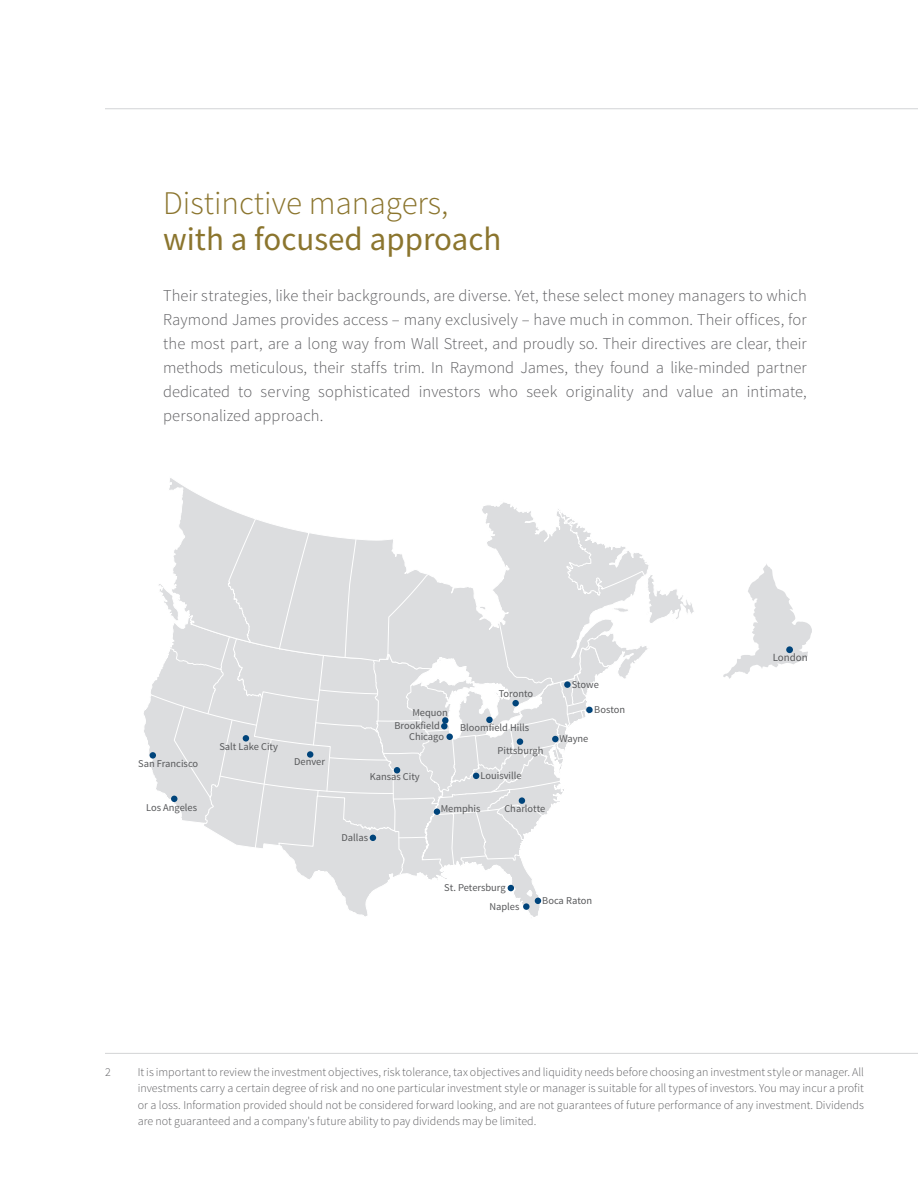
<style>
.page{position:relative;width:918px;height:1188px;background:#fff}
.page>*{position:absolute;margin:0;border:0;box-sizing:border-box;transform-origin:0 0}
.t1{font:300 33px/36px "Source Sans Pro";color:#8b752e}
.t2{font:300 16.5px/24px "Source Sans Pro";letter-spacing:.005em;color:#5f5f62;text-align:justify}
.t3{font:300 12px/16.5px "Source Sans Pro";color:#5f5f62;text-align:justify}
.t4{font:10.95px "Source Sans Pro";color:#57585a}
.t5{font:10.5px/19px "Source Sans Pro";color:#57585a}
.s1{font-weight:400}
</style>
<div class="page">
<hr style="left:105px;top:1053px;width:813px;height:1px;background:#d3d4d6">
<hr style="left:105px;top:108px;width:813px;height:1px;background:#d3d4d6">
<svg style="left:169px;top:478px;width:345px;height:30px"></svg>
<svg style="left:150px;top:508px;width:544px;height:409px"></svg>
<svg style="left:723px;top:564px;width:89px;height:115px"></svg>
<div style="left:786px;top:646px;width:7px;height:7px;background:#00447b;border-radius:50%"></div>
<p class="t1" style="left:163px;top:185px;width:340px">Distinctive managers, <span class="s1">with a focused approach</span></p>
<p class="t2" style="left:163px;top:283px;width:645px">Their strategies, like their backgrounds, are diverse. Yet, these select money managers to which Raymond James provides access – many exclusively – have much in common. Their offices, for the most part, are a long way from Wall Street, and proudly so. Their directives are clear, their methods meticulous, their staffs trim. In Raymond James, they found a like-minded partner dedicated to serving sophisticated investors who seek originality and value an intimate, personalized approach.</p>
<p class="t5" style="left:138px;top:754px;width:61px">San Francisco</p>
<p class="t5" style="left:146px;top:798px;width:52px">Los Angeles</p>
<p class="t5" style="left:219px;top:737px;width:60px">Salt Lake City</p>
<p class="t5" style="left:294px;top:752px;width:32px">Denver</p>
<p class="t5" style="left:412px;top:703px;width:37px">Mequon</p>
<p class="t5" style="left:394px;top:716px;width:47px">Brookfield</p>
<p class="t5" style="left:409px;top:728px;width:36px">Chicago</p>
<p class="t5" style="left:499px;top:685px;width:36px">Toronto</p>
<p class="t5" style="left:460px;top:718px;width:71px">Bloomfield Hills</p>
<p class="t5" style="left:498px;top:741px;width:47px">Pittsburgh</p>
<p class="t5" style="left:370px;top:767px;width:52px">Kansas City</p>
<p class="t5" style="left:342px;top:828px;width:28px">Dallas</p>
<p class="t5" style="left:481px;top:766px;width:43px">Louisville</p>
<p class="t5" style="left:504px;top:799px;width:43px">Charlotte</p>
<p class="t5" style="left:441px;top:799px;width:41px">Memphis</p>
<p class="t5" style="left:572px;top:675px;width:29px">Stowe</p>
<p class="t5" style="left:594px;top:700px;width:32px">Boston</p>
<p class="t5" style="left:559px;top:729px;width:31px">Wayne</p>
<p class="t5" style="left:489px;top:878px;width:32px;text-indent:-45px">St. Petersburg<br>Naples</p>
<p class="t5" style="left:542px;top:891px;width:51px">Boca Raton</p>
<p class="t4" style="left:773px;top:651px;width:37px">London</p>
<p class="t3" style="left:105px;top:1063px;width:7px">2</p>
<p class="t3" style="left:138px;top:1063px;width:728px">It is important to review the investment objectives, risk tolerance, tax objectives and liquidity needs before choosing an investment style or manager. All investments carry a certain degree of risk and no one particular investment style or manager is suitable for all types of investors. You may incur a profit or a loss. Information provided should not be considered forward looking, and are not guarantees of future performance of any investment. Dividends are not guaranteed and a company's future ability to pay dividends may be limited.</p>
</div>
